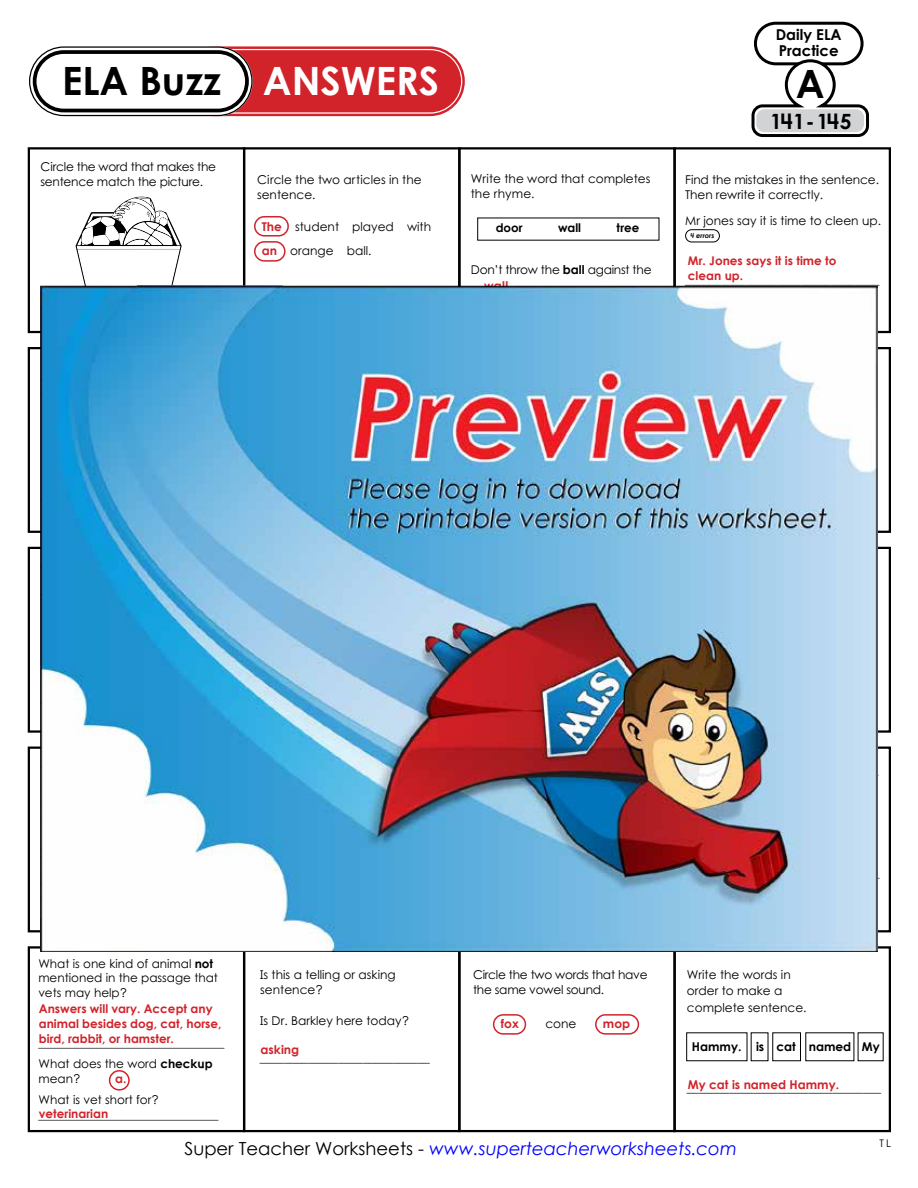
<style>
.page{position:relative;width:918px;height:1188px;background:#fff}
.page>*{position:absolute;margin:0;border:0;box-sizing:border-box;transform-origin:0 0}
.t1{font:700 39px "Century Gothic 2";color:#000}
.t2{font:700 21px "Century STW4";letter-spacing:-.01em;color:#000}
.t3{font:italic 18px "Century Gothic 2";color:#00f}
.t4{font:700 15px/15.8px "Century Gothic 2";color:#000}
.t5{font:12.15px/14.9px "Century STW4";color:#000}
.t6{font:12.15px/14.9px "Century STW4";letter-spacing:-.02em;color:#000}
.t7{font:700 12.15px "Century STW4";color:#d2232a}
.t8{font:700 12.15px "Century STW4";color:#000}
.t9{font:12px/14.9px "Century STW4";color:#000}
.t10{font:700 12px/14.9px "Century STW4";color:#d2232a}
.t11{font:700 11.85px "Century STW4";color:#000}
.t12{font:10.5px "Century STW4";color:#000}
.t13{font:italic 700 6.75px "Century STW4";color:#000}
.s1{color:#fff}
.s2{font-weight:700;color:#d2232a}
.s3{font-weight:700}
.s4{font-style:normal;color:#000}
</style>
<div class="page">
<div style="left:182px;top:50px;width:279px;height:62px;background:#d2232a;border-radius:31px"></div>
<div style="left:179px;top:46px;width:286px;height:70px;border:2px solid #d2232a;border-radius:34px"></div>
<div style="left:184px;top:51px;width:276px;height:60px;border:2px solid #d2232a;border-radius:29px"></div>
<div style="left:28px;top:46px;width:225px;height:70px;border:8px solid #fff;border-radius:31px"></div>
<div style="left:28px;top:147px;width:217px;height:186px;border:2px solid #000"></div>
<div style="left:243px;top:147px;width:217px;height:186px;border:2px solid #000"></div>
<div style="left:673px;top:147px;width:218px;height:186px;border:2px solid #000"></div>
<div style="left:28px;top:946px;width:217px;height:186px;border:2px solid #000"></div>
<div style="left:458px;top:946px;width:218px;height:186px;border:2px solid #000"></div>
<div style="left:243px;top:946px;width:217px;height:186px;border:2px solid #000"></div>
<div style="left:673px;top:946px;width:218px;height:186px;border:2px solid #000"></div>
<div style="left:33px;top:50px;width:216px;height:62px;background:#fff;border-radius:31px"></div>
<div style="left:29px;top:46px;width:224px;height:70px;border:1px solid #000;border-radius:34px"></div>
<div style="left:33px;top:50px;width:216px;height:62px;border:4px solid #000;border-radius:29px"></div>
<div style="left:754px;top:22px;width:110px;height:43px;border:3px solid #000;border-radius:20px"></div>
<svg style="left:751px;top:58px;width:118px;height:79px"></svg>
<div style="left:756px;top:109px;width:108px;height:23px;background:#d1d3d4;border-radius:8px"></div>
<div style="left:685px;top:229px;width:35px;height:13px;border:1px solid #000;border-radius:6px"></div>
<div style="left:109px;top:1070px;width:21px;height:21px;border:2px solid #d2232a;border-radius:10px"></div>
<div style="left:493px;top:1014px;width:33px;height:21px;border:2px solid #d2232a;border-radius:10px"></div>
<div style="left:254px;top:216px;width:35px;height:21px;border:2px solid #d2232a;border-radius:10px"></div>
<div style="left:254px;top:241px;width:32px;height:21px;border:2px solid #d2232a;border-radius:10px"></div>
<div style="left:595px;top:1014px;width:44px;height:21px;border:2px solid #d2232a;border-radius:10px"></div>
<svg style="left:76px;top:196px;width:106px;height:90px"></svg>
<img style="left:40px;top:286px;width:837px;height:666px">
<h1 class="t1" style="left:62px;top:52px;width:379px">ELA Buzz <span class="s1">ANSWERS</span></h1>
<p class="t6" style="left:40px;top:159px;width:177px">Circle the word that makes the sentence match the picture.</p>
<p class="t5" style="left:257px;top:172px;width:166px">Circle the two articles in the sentence.</p>
<p class="t5" style="left:262px;top:214px;width:171px;line-height:24px"><span class="s2">The</span> student played with <span class="s2">an</span> orange ball.</p>
<p class="t5" style="left:471px;top:171px;width:181px">Write the word that completes the rhyme.</p>
<p class="t11" style="left:496px;top:219px;width:28px">door</p>
<p class="t11" style="left:558px;top:219px;width:25px">wall</p>
<p class="t11" style="left:616px;top:219px;width:25px">tree</p>
<p class="t6" style="left:471px;top:262px;width:182px">Don’t throw the <span class="s3">ball</span> against the</p>
<p class="t10" style="left:484px;top:277px;width:26px">wall</p>
<p class="t4" style="left:776px;top:26px;width:67px">Daily ELA<br>Practice</p>
<h1 class="t1" style="left:796px;top:54px;width:30px">A</h1>
<h2 class="t2" style="left:770px;top:105px;width:83px">141-145</h2>
<p class="t5" style="left:685px;top:172px;width:195px">Find the mistakes in the sentence.<br>Then rewrite it correctly.</p>
<p class="t5" style="left:685px;top:213px;width:197px">Mr jones say it is time to cleen up.</p>
<p class="t13" style="left:691px;top:230px;width:25px">4 errors</p>
<p class="t10" style="left:688px;top:252px;width:150px">Mr. Jones says it is time to clean up.</p>
<p class="t5" style="left:685px;top:272px;width:196px">________________________________</p>
<p class="t9" style="left:38px;top:956px;width:181px">What is one kind of animal <span class="s3">not </span>mentioned in the passage that vets may help?</p>
<p class="t10" style="left:39px;top:1001px;width:184px">Answers will vary. Accept any animal besides dog, cat, horse, bird, rabbit, or hamster.</p>
<p class="t9" style="left:38px;top:1035px;width:187px">_______________________________</p>
<p class="t9" style="left:39px;top:1056px;width:176px">What does the word <span class="s3">checkup </span>mean?</p>
<p class="t10" style="left:115px;top:1070px;width:13px">a.</p>
<p class="t9" style="left:39px;top:1092px;width:182px">What is vet short for? ______________________________</p>
<p class="t10" style="left:39px;top:1105px;width:71px">veterinarian</p>
<p class="t5" style="left:260px;top:967px;width:137px">Is this a telling or asking sentence?</p>
<p class="t5" style="left:260px;top:1013px;width:150px">Is Dr. Barkley here today?</p>
<p class="t7" style="left:261px;top:1041px;width:40px">asking</p>
<p class="t5" style="left:260px;top:1050px;width:172px">____________________________</p>
<p class="t6" style="left:473px;top:967px;width:176px">Circle the two words that have the same vowel sound.</p>
<p class="t7" style="left:501px;top:1015px;width:19px">fox</p>
<p class="t5" style="left:545px;top:1016px;width:33px">cone</p>
<p class="t7" style="left:603px;top:1015px;width:29px">mop</p>
<p class="t5" style="left:687px;top:966px;width:121px;line-height:16.5px">Write the words in order to make a complete sentence.</p>
<p class="t8" style="left:692px;top:1037px;width:189px">Hammy. is cat named My</p>
<p class="t7" style="left:688px;top:1075px;width:153px">My cat is named Hammy.</p>
<p class="t5" style="left:687px;top:1080px;width:196px">________________________________</p>
<h3 class="t3" style="left:184px;top:1136px;width:554px"><span class="s4">Super Teacher Worksheets -</span> www.superteacherworksheets.com</h3>
<p class="t12" style="left:880px;top:1136px;width:13px">TL</p>
</div>
